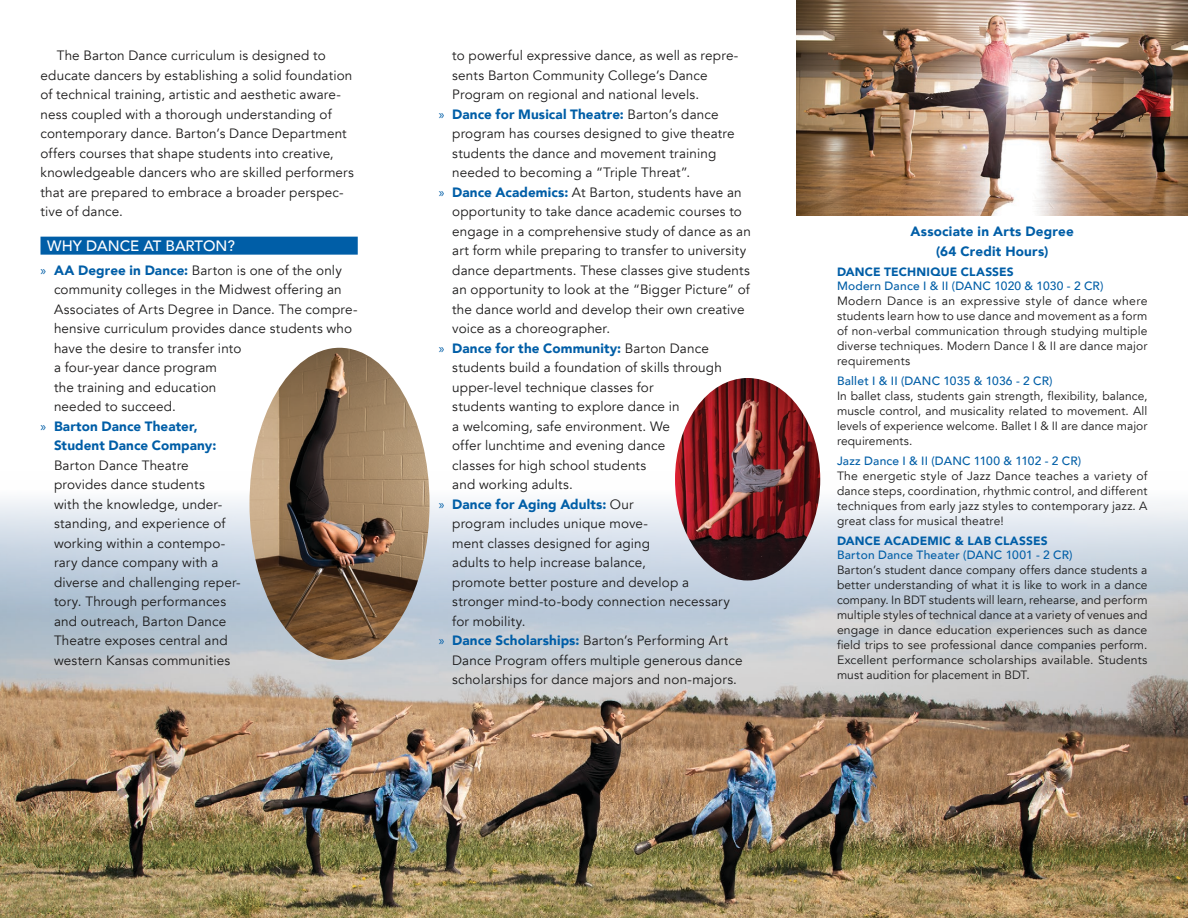
<style>
.page{position:relative;width:1188px;height:918px;background:#fff}
.page>*{position:absolute;margin:0;border:0;box-sizing:border-box;transform-origin:0 0}
.Heading_-_Blue_bar{font:500 15px "Avenir";color:#fff}
.body_copy{font:13.5px/19.5px "Avenir";letter-spacing:.01em;color:#1b1a1a}
.Degree_heading{font:900 13.5px "Avenir";letter-spacing:.015em;color:#005ea7}
.class_description{font:12px/15px "Avenir";letter-spacing:.01em;color:#1b1a1a;text-align:justify}
.class_name{font:500 12px "Avenir";letter-spacing:.015em;color:#005ea7}
.classes{font:900 12px "Avenir";letter-spacing:.015em;color:#005ea7}
.s1{font-family:"Myriad Pro";color:#005ea7}
.s2{font-weight:900;color:#005ea7}
</style>
<div class="page">
<img style="left:0;top:472px;width:1188px;height:446px">
<div style="left:40px;top:237px;width:318px;height:18px;background:#005ea7"></div>
<img style="left:796px;top:0;width:392px;height:216px">
<img style="left:675px;top:378px;width:145px;height:202px">
<img style="left:249px;top:348px;width:181px;height:312px">
<p class="body_copy" style="left:40px;top:46px;width:315px;text-indent:16px">The Barton Dance curriculum is designed to educate dancers by establishing a solid foundation of technical training, artistic and aesthetic aware&shy;ness coupled with a thorough understanding of contemporary dance. Barton’s Dance Department offers courses that shape students into creative, knowledgeable dancers who are skilled performers that are prepared to embrace a broader perspec&shy;tive of dance.</p>
<p class="Heading_-_Blue_bar" style="left:47px;top:232px;width:189px">WHY DANCE AT BARTON?</p>
<p class="body_copy" style="left:54px;top:260px;width:305px;text-indent:-14px"><span class="s1">»</span> <span class="s2">AA Degree in Dance:</span> Barton is one of the only community colleges in the Midwest offering an Associates of Arts Degree in Dance. The compre&shy;hensive curriculum provides dance students who have the desire to transfer into<br>a four-year dance program<br>the training and education<br>needed to succeed.</p>
<p class="body_copy" style="left:54px;top:416px;width:188px;text-indent:-14px"><span class="s1">»</span> <span class="s2">Barton Dance Theater,<br>Student Dance Company:<br></span>Barton Dance Theatre provides dance students<br>with the knowledge, under&shy;standing, and experience of working within a contempo&shy;rary dance company with a diverse and challenging reper&shy;tory. Through performances and outreach, Barton Dance<br>Theatre exposes central and western Kansas communities</p>
<p class="body_copy" style="left:452px;top:46px;width:288px">to powerful expressive dance, as well as repre&shy;sents Barton Community College’s Dance<br>Program on regional and national levels.</p>
<p class="body_copy" style="left:452px;top:104px;width:284px;text-indent:-14px"><span class="s1">»</span> <span class="s2">Dance for Musical Theatre:</span> Barton’s dance program has courses designed to give theatre students the dance and movement training needed to becoming a “Triple Threat”.</p>
<p class="body_copy" style="left:452px;top:182px;width:300px;text-indent:-14px"><span class="s1">»</span> <span class="s2">Dance Academics:</span> At Barton, students have an opportunity to take dance academic courses to engage in a comprehensive study of dance as an art form while preparing to transfer to university dance departments. These classes give students an opportunity to look at the “Bigger Picture” of the dance world and develop their own creative voice as a choreographer.</p>
<p class="body_copy" style="left:452px;top:338px;width:271px;text-indent:-14px"><span class="s1">»</span> <span class="s2">Dance for the Community:</span> Barton Dance students build a foundation of skills through upper-level technique classes for<br>students wanting to explore dance in<br>a welcoming, safe environment. We<br>offer lunchtime and evening dance<br>classes for high school students<br>and working adults.</p>
<p class="body_copy" style="left:452px;top:494px;width:279px;text-indent:-14px"><span class="s1">»</span> <span class="s2">Dance for Aging Adults:</span> Our<br>program includes unique move-<br>ment classes designed for aging<br>adults to help increase balance,<br>promote better posture and develop a stronger mind-to-body connection necessary for mobility.</p>
<p class="body_copy" style="left:452px;top:631px;width:292px;text-indent:-14px"><span class="s1">»</span> <span class="s2">Dance Scholarships:</span> Barton’s Performing Art<br>Dance Program offers multiple generous dance scholarships for dance majors and non-majors.</p>
<p class="Degree_heading" style="left:911px;top:220px;width:165px">Associate in Arts Degree</p>
<p class="Degree_heading" style="left:936px;top:239px;width:114px">(64 Credit Hours)</p>
<p class="classes" style="left:837px;top:262px;width:178px">DANCE TECHNIQUE CLASSES</p>
<p class="class_name" style="left:837px;top:275px;width:268px">Modern Dance I &amp; II (DANC 1020 &amp; 1030 - 2 CR)</p>
<p class="class_description" style="left:837px;top:293px;width:312px">Modern Dance is an expressive style of dance where students learn how to use dance and movement as a form of non-verbal communication through studying multiple diverse techniques. Modern Dance I &amp; II are dance major requirements</p>
<p class="class_name" style="left:837px;top:370px;width:217px">Ballet I &amp; II (DANC 1035 &amp; 1036 - 2 CR)</p>
<p class="class_description" style="left:837px;top:388px;width:312px">In ballet class, students gain strength, flexibility, balance, muscle control, and musicality related to movement. All levels of experience welcome. Ballet I &amp; II are dance major requirements.</p>
<p class="class_name" style="left:837px;top:450px;width:246px">Jazz Dance I &amp; II (DANC 1100 &amp; 1102 - 2 CR)</p>
<p class="class_description" style="left:837px;top:469px;width:312px">The energetic style of Jazz Dance teaches a variety of dance steps, coordination, rhythmic control, and different techniques from early jazz styles to contemporary jazz. A great class for musical theatre!</p>
<p class="classes" style="left:837px;top:531px;width:212px">DANCE ACADEMIC &amp; LAB CLASSES</p>
<p class="class_name" style="left:837px;top:544px;width:237px">Barton Dance Theater (DANC 1001 - 2 CR)</p>
<p class="class_description" style="left:837px;top:562px;width:312px">Barton’s student dance company offers dance students a better understanding of what it is like to work in a dance company. In BDT students will learn, rehearse, and perform multiple styles of technical dance at a variety of venues and engage in dance education experiences such as dance field trips to see professional dance companies perform.<br>Excellent performance scholarships available. Students must audition for placement in BDT.</p>
</div>
